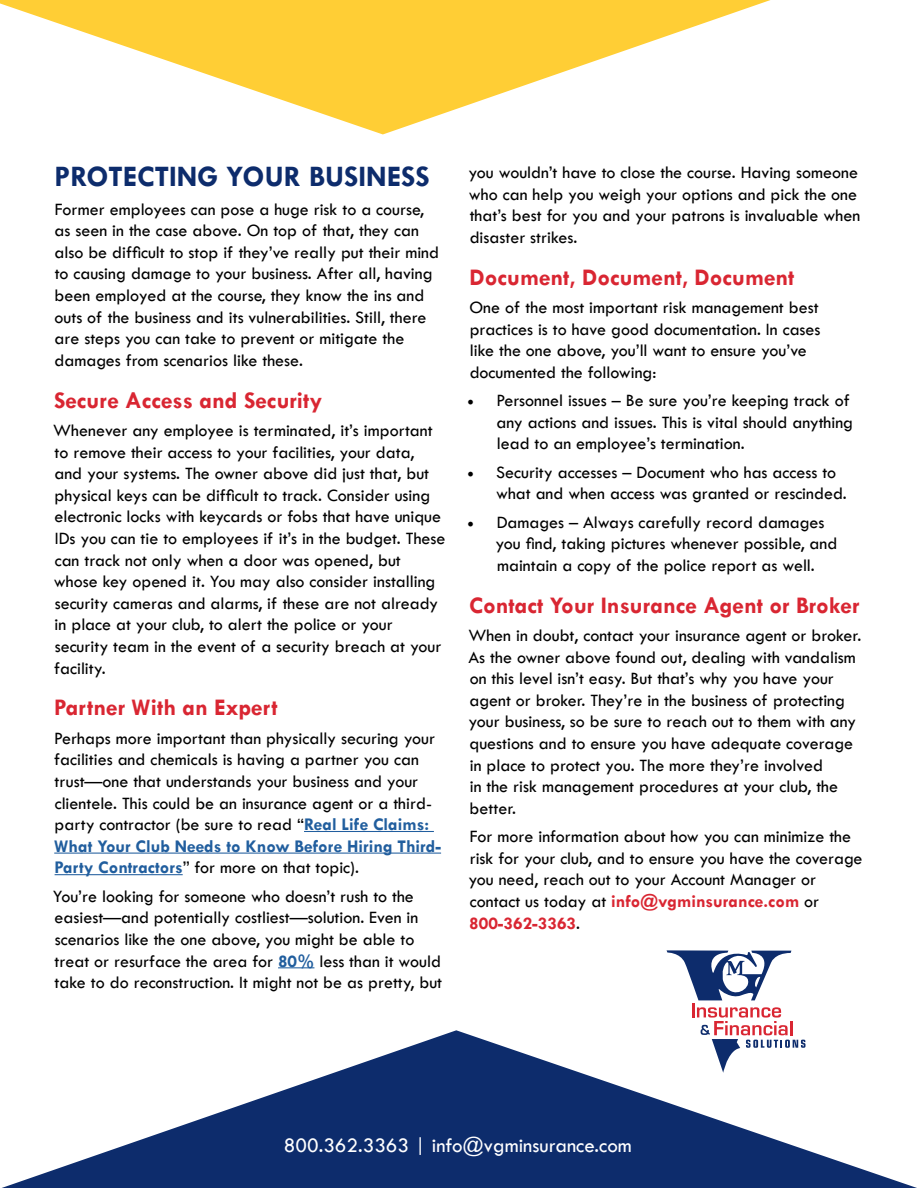
<style>
.page{position:relative;width:918px;height:1188px;background:#fff}
.page>*{position:absolute;margin:0;border:0;box-sizing:border-box;transform-origin:0 0}
.t1{font:700 30px "Tw Cen";color:#0d2c6c}
.t2{font:700 24px "Tw Cen";color:#d92632}
.t3{font:21px "Tw Cen";color:#fff}
.t4{font:18px/21.6px "Tw Cen";color:#000}
.s1{font-weight:700;color:#215e9e}
.s2{font-family:"Minion Pro"}
.s3{font-weight:700;color:#d92632}
</style>
<div class="page">
<svg style="left:2px;top:1030px;width:915px;height:158px;fill:#0d2c6c"></svg>
<svg style="left:0;top:0;width:771px;height:134px;fill:#ffce35"></svg>
<hr style="left:304px;top:831px;width:130px;height:1px;background:#215e9e">
<hr style="left:54px;top:853px;width:387px;height:1px;background:#215e9e">
<hr style="left:55px;top:874px;width:128px;height:1px;background:#215e9e">
<hr style="left:278px;top:967px;width:36px;height:1px;background:#215e9e">
<svg style="left:667px;top:950px;width:124px;height:50px"></svg>
<hr style="left:692px;top:1003px;width:3px;height:14px;background:#d92632">
<svg style="left:697px;top:1007px;width:109px;height:66px"></svg>
<h1 class="t1" style="left:54px;top:159px;width:377px">PROTECTING YOUR BUSINESS</h1>
<p class="t4" style="left:55px;top:198px;width:386px">Former employees can pose a huge risk to a course, as seen in the case above. On top of that, they can also be difficult to stop if they’ve really put their mind to causing damage to your business. After all, having been employed at the course, they know the ins and outs of the business and its vulnerabilities. Still, there are steps you can take to prevent or mitigate the damages from scenarios like these.</p>
<h2 class="t2" style="left:54px;top:386px;width:270px">Secure Access and Security</h2>
<p class="t4" style="left:53px;top:419px;width:394px">Whenever any employee is terminated, it’s important to remove their access to your facilities, your data,<br>and your systems. The owner above did just that, but physical keys can be difficult to track. Consider using electronic locks with keycards or fobs that have unique IDs you can tie to employees if it’s in the budget. These can track not only when a door was opened, but whose key opened it. You may also consider installing security cameras and alarms, if these are not already in place at your club, to alert the police or your security team in the event of a security breach at your facility.</p>
<h2 class="t2" style="left:54px;top:693px;width:225px">Partner With an Expert</h2>
<p class="t4" style="left:54px;top:727px;width:388px">Perhaps more important than physically securing your facilities and chemicals is having a partner you can trust—one that understands your business and your clientele. This could be an insurance agent or a third&shy;party contractor (be sure to read “<span class="s1">Real Life Claims:<br>What Your Club Needs to Know Before Hiring Third-Party Contractors</span>” for more on that topic).</p>
<p class="t4" style="left:53px;top:885px;width:391px">You’re looking for someone who doesn’t rush to the easiest—and potentially costliest—solution. Even in scenarios like the one above, you might be able to treat or resurface the area for <span class="s1">80%</span> less than it would take to do reconstruction. It might not be as pretty, but</p>
<p class="t4" style="left:468px;top:161px;width:393px">you wouldn’t have to close the course. Having someone who can help you weigh your options and pick the one that’s best for you and your patrons is invaluable when disaster strikes.</p>
<h2 class="t2" style="left:470px;top:263px;width:326px">Document, Document, Document</h2>
<p class="t4" style="left:469px;top:296px;width:353px">One of the most important risk management best practices is to have good documentation. In cases like the one above, you’ll want to ensure you’ve documented the following:</p>
<p class="t4" style="left:497px;top:390px;width:358px;text-indent:-30px"><span class="s2">•</span> Personnel issues – Be sure you’re keeping track of any actions and issues. This is vital should anything lead to an employee’s termination.</p>
<p class="t4" style="left:496px;top:461px;width:352px;text-indent:-29px"><span class="s2">•</span> Security accesses – Document who has access to what and when access was granted or rescinded.</p>
<p class="t4" style="left:495px;top:511px;width:343px;text-indent:-28px"><span class="s2">•</span> Damages – Always carefully record damages you find, taking pictures whenever possible, and maintain a copy of the police report as well.</p>
<h2 class="t2" style="left:469px;top:591px;width:392px">Contact Your Insurance Agent or Broker</h2>
<p class="t4" style="left:468px;top:624px;width:394px">When in doubt, contact your insurance agent or broker.<br>As the owner above found out, dealing with vandalism on this level isn’t easy. But that’s why you have your agent or broker. They’re in the business of protecting your business, so be sure to reach out to them with any questions and to ensure you have adequate coverage in place to protect you. The more they’re involved<br>in the risk management procedures at your club, the better.</p>
<p class="t4" style="left:468px;top:826px;width:396px">For more information about how you can minimize the risk for your club, and to ensure you have the coverage you need, reach out to your Account Manager or contact us today at <span class="s3">info@vgminsurance.com</span> or <span class="s3">800-362-3363</span>.</p>
<p class="t3" style="left:284px;top:1133px;width:349px">800.362.3363 | info@vgminsurance.com</p>
</div>
